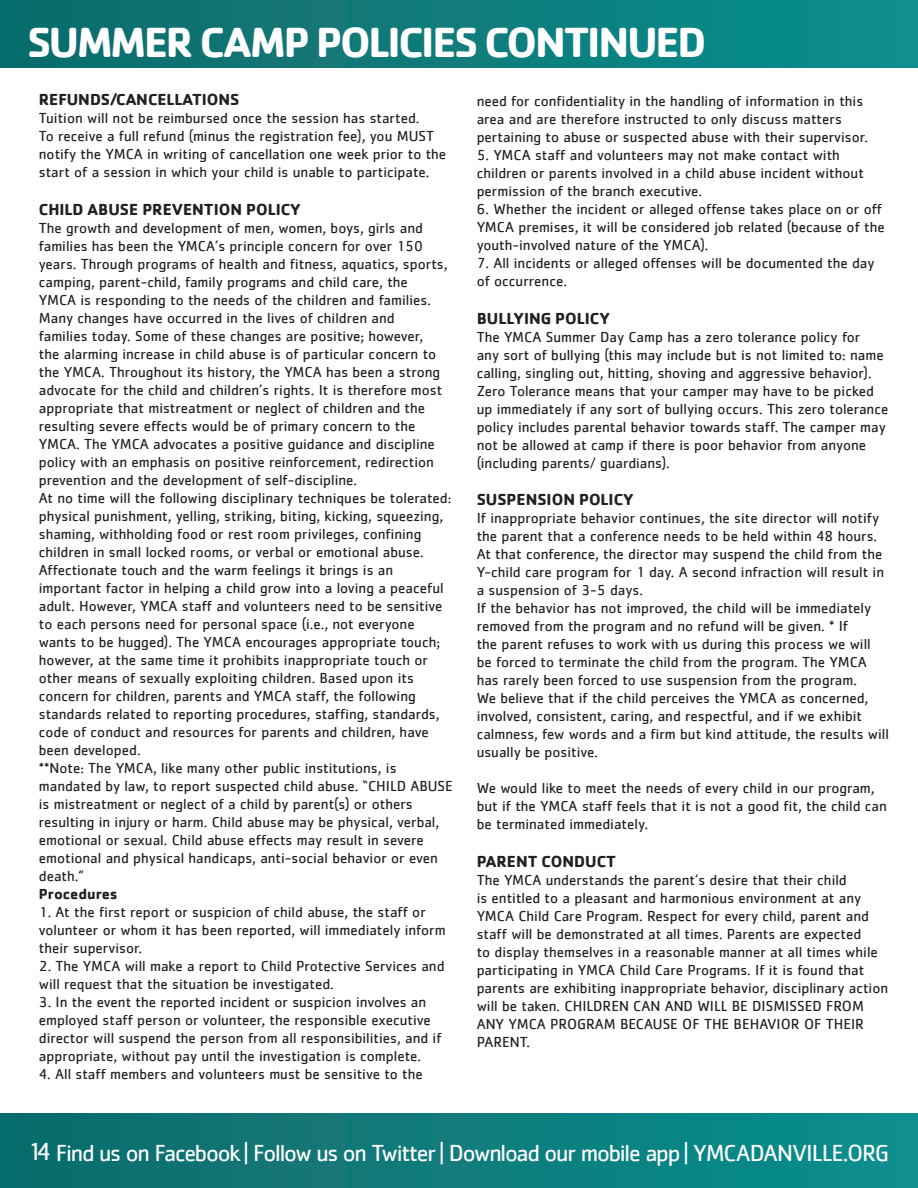
<style>
.page{position:relative;width:918px;height:1188px;background:#fff}
.page>*{position:absolute;margin:0;border:0;box-sizing:border-box;transform-origin:0 0}
.t1{font:700 43.5px "Cachet";letter-spacing:-.05em;color:#fff}
.t2{font:24px "Cachet";letter-spacing:-.05em;color:#fff}
.t3{font:700 16.5px "Cachet";color:#231f20}
.t4{font:15px/18px "Cachet";color:#231f20}
.t5{font:700 15px "Cachet";color:#231f20}
.s1{font-size:25.5px}
</style>
<div class="page">
<div style="left:0;top:0;width:918px;height:68px;background:linear-gradient(to right,#0e6b6b,#0c8e8e)"></div>
<div style="left:0;top:1114px;width:918px;height:74px;background:linear-gradient(to right,#0e6b6b,#0c8e8e)"></div>
<p class="t1" style="left:27px;top:14px;width:681px">SUMMER CAMP POLICIES CONTINUED</p>
<p class="t3" style="left:39px;top:89px;width:202px">REFUNDS/CANCELLATIONS</p>
<p class="t4" style="left:39px;top:109px;width:409px">Tuition will not be reimbursed once the session has started.<br>To receive a full refund (minus the registration fee), you MUST notify the YMCA in writing of cancellation one week prior to the start of a session in which your child is unable to participate.</p>
<p class="t3" style="left:39px;top:199px;width:263px">CHILD ABUSE PREVENTION POLICY</p>
<p class="t4" style="left:39px;top:219px;width:410px">The growth and development of men, women, boys, girls and families has been the YMCA’s principle concern for over 150 years. Through programs of health and fitness, aquatics, sports, camping, parent-child, family programs and child care, the YMCA is responding to the needs of the children and families.<br>Many changes have occurred in the lives of children and<br>families today. Some of these changes are positive; however, the alarming increase in child abuse is of particular concern to the YMCA. Throughout its history, the YMCA has been a strong advocate for the child and children’s rights. It is therefore most appropriate that mistreatment or neglect of children and the resulting severe effects would be of primary concern to the YMCA. The YMCA advocates a positive guidance and discipline policy with an emphasis on positive reinforcement, redirection prevention and the development of self-discipline.</p>
<p class="t4" style="left:39px;top:489px;width:414px">At no time will the following disciplinary techniques be tolerated: physical punishment, yelling, striking, biting, kicking, squeezing, shaming, withholding food or rest room privileges, confining children in small locked rooms, or verbal or emotional abuse.<br>Affectionate touch and the warm feelings it brings is an important factor in helping a child grow into a loving a peaceful adult. However, YMCA staff and volunteers need to be sensitive to each persons need for personal space (i.e., not everyone wants to be hugged). The YMCA encourages appropriate touch; however, at the same time it prohibits inappropriate touch or other means of sexually exploiting children. Based upon its concern for children, parents and YMCA staff, the following standards related to reporting procedures, staffing, standards, code of conduct and resources for parents and children, have been developed.</p>
<p class="t4" style="left:39px;top:759px;width:416px">**Note: The YMCA, like many other public institutions, is mandated by law, to report suspected child abuse. “CHILD ABUSE is mistreatment or neglect of a child by parent(s) or others resulting in injury or harm. Child abuse may be physical, verbal, emotional or sexual. Child abuse effects may result in severe emotional and physical handicaps, anti-social behavior or even death.”</p>
<p class="t5" style="left:39px;top:884px;width:80px">Procedures</p>
<p class="t4" style="left:39px;top:903px;width:408px">1. At the first report or suspicion of child abuse, the staff or volunteer or whom it has been reported, will immediately inform their supervisor.</p>
<p class="t4" style="left:39px;top:957px;width:407px">2. The YMCA will make a report to Child Protective Services and will request that the situation be investigated.</p>
<p class="t4" style="left:39px;top:993px;width:404px">3. In the event the reported incident or suspicion involves an employed staff person or volunteer, the responsible executive director will suspend the person from all responsibilities, and if appropriate, without pay until the investigation is complete.</p>
<p class="t4" style="left:39px;top:1065px;width:386px">4. All staff members and volunteers must be sensitive to the</p>
<p class="t4" style="left:477px;top:92px;width:393px">need for confidentiality in the handling of information in this area and are therefore instructed to only discuss matters pertaining to abuse or suspected abuse with their supervisor.</p>
<p class="t4" style="left:477px;top:146px;width:389px">5. YMCA staff and volunteers may not make contact with children or parents involved in a child abuse incident without permission of the branch executive.</p>
<p class="t4" style="left:477px;top:200px;width:410px">6. Whether the incident or alleged offense takes place on or off<br>YMCA premises, it will be considered job related (because of the youth-involved nature of the YMCA).</p>
<p class="t4" style="left:477px;top:254px;width:399px">7. All incidents or alleged offenses will be documented the day of occurrence.</p>
<p class="t3" style="left:477px;top:307px;width:135px">BULLYING POLICY</p>
<p class="t4" style="left:477px;top:327px;width:413px">The YMCA Summer Day Camp has a zero tolerance policy for<br>any sort of bullying (this may include but is not limited to: name calling, singling out, hitting, shoving and aggressive behavior).<br>Zero Tolerance means that your camper may have to be picked up immediately if any sort of bullying occurs. This zero tolerance policy includes parental behavior towards staff. The camper may not be allowed at camp if there is poor behavior from anyone (including parents/ guardians).</p>
<p class="t3" style="left:477px;top:489px;width:158px">SUSPENSION POLICY</p>
<p class="t4" style="left:477px;top:509px;width:409px">If inappropriate behavior continues, the site director will notify the parent that a conference needs to be held within 48 hours.<br>At that conference, the director may suspend the child from the Y-child care program for 1 day. A second infraction will result in a suspension of 3-5 days.</p>
<p class="t4" style="left:477px;top:599px;width:414px">If the behavior has not improved, the child will be immediately removed from the program and no refund will be given. * If<br>the parent refuses to work with us during this process we will be forced to terminate the child from the program. The YMCA has rarely been forced to use suspension from the program.<br>We believe that if the child perceives the YMCA as concerned, involved, consistent, caring, and respectful, and if we exhibit calmness, few words and a firm but kind attitude, the results will usually be positive.</p>
<p class="t4" style="left:477px;top:779px;width:412px">We would like to meet the needs of every child in our program, but if the YMCA staff feels that it is not a good fit, the child can be terminated immediately.</p>
<p class="t3" style="left:477px;top:851px;width:141px">PARENT CONDUCT</p>
<p class="t4" style="left:477px;top:871px;width:413px">The YMCA understands the parent’s desire that their child<br>is entitled to a pleasant and harmonious environment at any YMCA Child Care Program. Respect for every child, parent and staff will be demonstrated at all times. Parents are expected<br>to display themselves in a reasonable manner at all times while participating in YMCA Child Care Programs. If it is found that parents are exhibiting inappropriate behavior, disciplinary action will be taken. CHILDREN CAN AND WILL BE DISMISSED FROM ANY YMCA PROGRAM BECAUSE OF THE BEHAVIOR OF THEIR PARENT.</p>
<h2 class="t2" style="left:27px;top:1139px;width:864px"><span class="s1">14</span> Find us on Facebook | Follow us on Twitter | Download our mobile app | YMCADANVILLE.ORG</h2>
</div>
